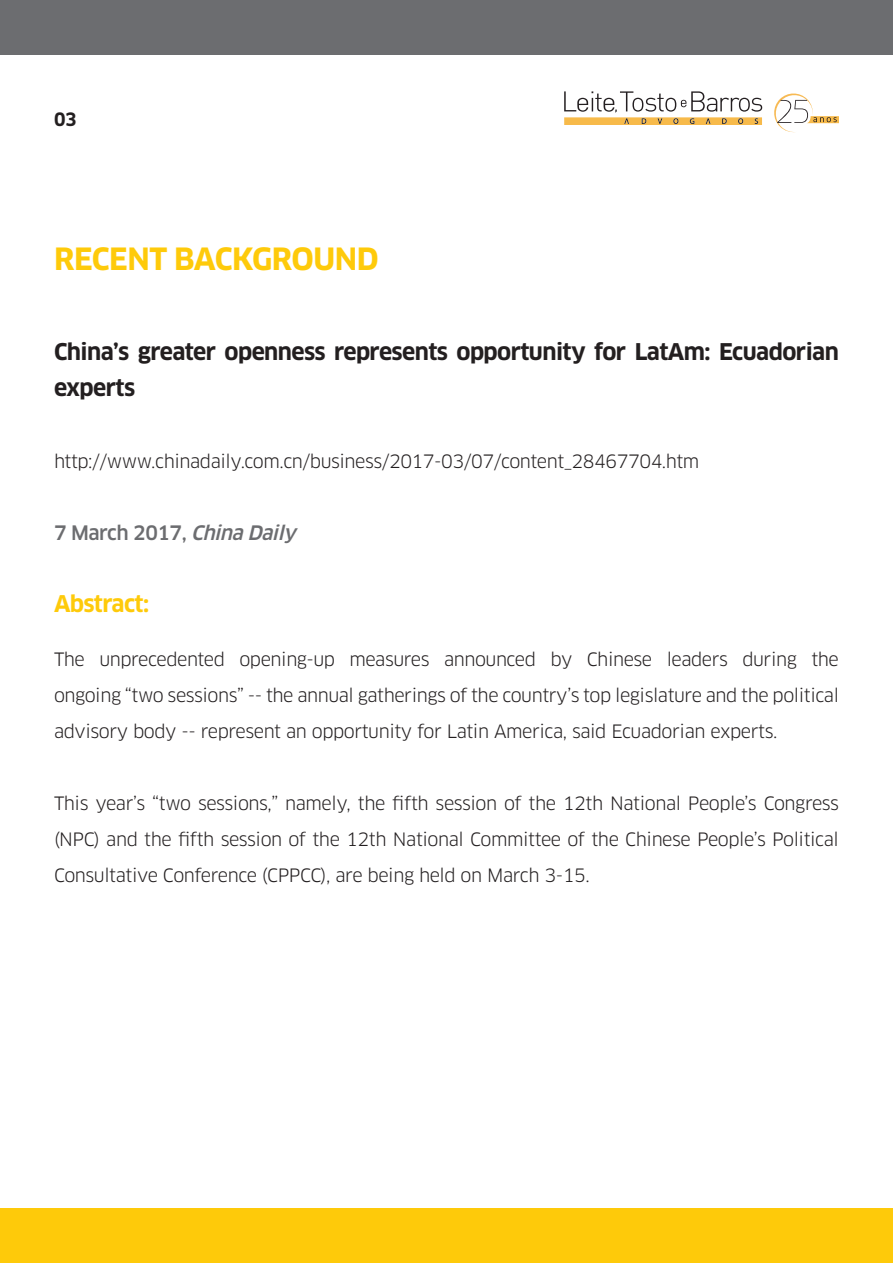
<style>
.page{position:relative;width:893px;height:1263px;background:#fff}
.page>*{position:absolute;margin:0;border:0;box-sizing:border-box;transform-origin:0 0}
.t1{font:700 30px "Clan OT";letter-spacing:-.015em;color:#feca0a}
.t2{font:700 22.5px/36px "Clan OT";letter-spacing:-.025em;color:#231f20}
.t3{font:700 22.5px "Clan OT";letter-spacing:-.025em;color:#feca0a}
.t4{font:500 19.5px "Clan OT";letter-spacing:-.025em;color:#6c6d70}
.t5{font:18px/36px "Clan OT";letter-spacing:-.025em;color:#231f20;text-align:justify}
.t6{font:700 18px "Clan OT";color:#231f20}
.s1{font-style:italic}
</style>
<div class="page">
<div style="left:0;top:1209px;width:893px;height:54px;background:#feca0a"></div>
<svg style="left:774px;top:93px;width:65px;height:40px"></svg>
<svg style="left:564px;top:91px;width:198px;height:34px"></svg>
<div style="left:0;top:0;width:893px;height:54px;background:#6c6d70"></div>
<p class="t6" style="left:54px;top:109px;width:24px">03</p>
<p class="t1" style="left:54px;top:242px;width:326px">RECENT BACKGROUND</p>
<p class="t2" style="left:54px;top:334px;width:786px">China’s greater openness represents opportunity for LatAm: Ecuadorian experts</p>
<p class="t5" style="left:54px;top:443px;width:647px">http://www.chinadaily.com.cn/business/2017-03/07/content_28467704.htm</p>
<p class="t4" style="left:54px;top:521px;width:249px">7 March 2017, <span class="s1">ChinaDaily</span></p>
<p class="t3" style="left:54px;top:591px;width:97px">Abstract:</p>
<p class="t5" style="left:54px;top:641px;width:786px">The unprecedented opening-up measures announced by Chinese leaders during the ongoing “two sessions” -- the annual gatherings of the country’s top legislature and the political advisory body -- represent an opportunity for Latin America, said Ecuadorian experts.</p>
<p class="t5" style="left:54px;top:785px;width:786px">This year’s “two sessions,” namely, the fifth session of the 12th National People’s Congress (NPC) and the fifth session of the 12th National Committee of the Chinese People’s Political Consultative Conference (CPPCC), are being held on March 3-15.</p>
</div>
